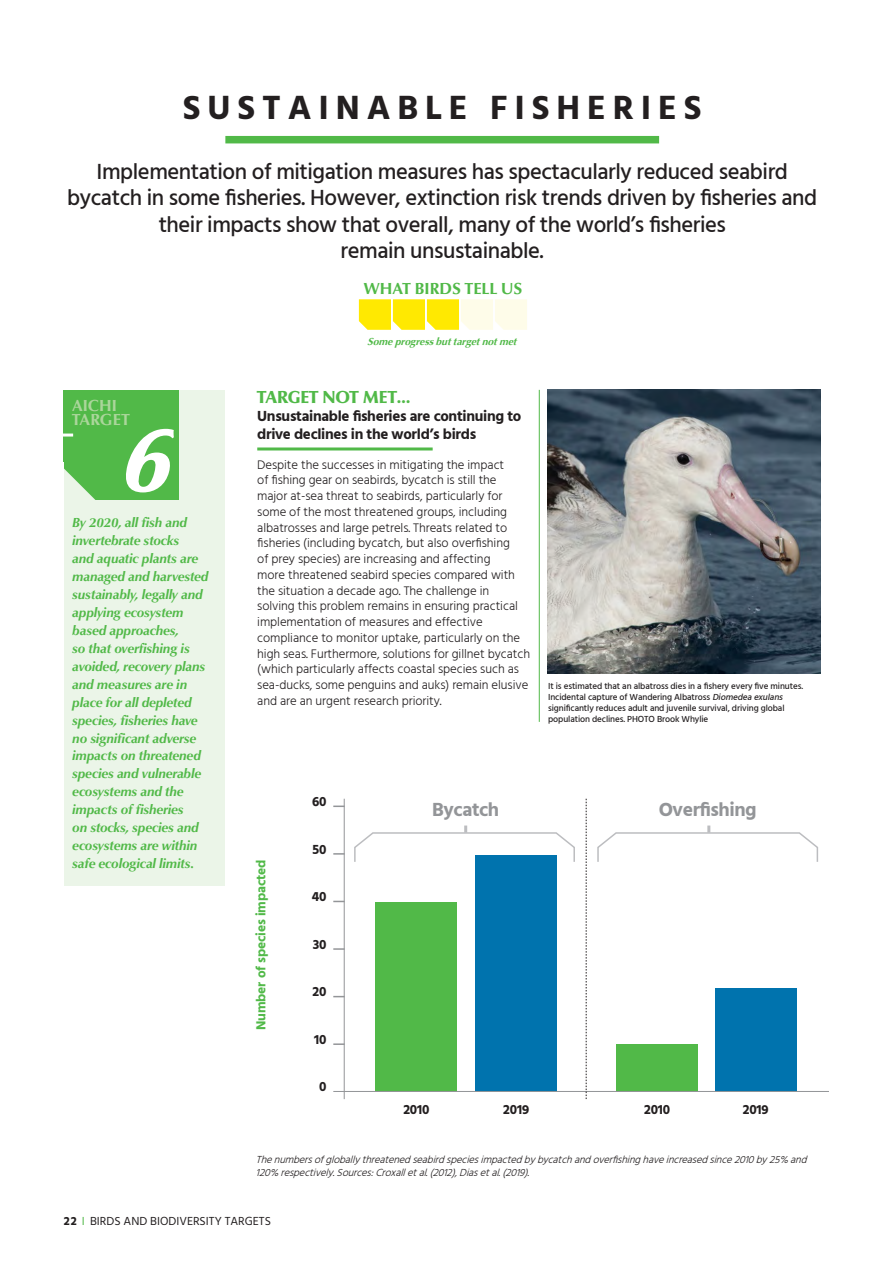
<style>
.page{position:relative;width:893px;height:1263px;background:#fff}
.page>*{position:absolute;margin:0;border:0;box-sizing:border-box;transform-origin:0 0}
.t1{font:italic 900 93px "Classico URW";color:#fff}
.t2{font:700 34.5px "Hind Madurai";letter-spacing:.2em;color:#231f20}
.t3{font:500 22.5px/26.2px "Hind Madurai";letter-spacing:-.02em;color:#231f20;text-align:center}
.t4{font:700 19.5px "Hind Madurai";letter-spacing:-.02em;color:#939598}
.t5{font:900 18px "Classico URW";letter-spacing:-.01em;color:#51b948}
.t6{font:700 16.5px "Classico URW";color:#51b948}
.t7{font:700 16.5px/14.1px "Classico URW";color:#abd69b}
.t8{font:700 15px/18px "Hind Madurai";letter-spacing:-.02em;color:#231f20}
.t9{font:italic 700 13.5px/18px "Classico URW";letter-spacing:-.01em;color:#51b948}
.t10{font:700 13.5px "Hind Madurai";letter-spacing:-.01em;color:#231f20}
.t11{font:700 13.5px "Hind Madurai";letter-spacing:-.01em;color:#51b948}
.t12{font:300 12.75px/15.8px "Hind Madurai";letter-spacing:-.005em;color:#231f20}
.t13{font:12px "Hind Madurai";color:#231f20}
.t14{font:italic 300 10.5px/13.5px "Hind Madurai";color:#231f20}
.t15{font:italic 700 10.5px "Classico URW";color:#51b948}
.t16{font:500 9px/10.8px "Hind Madurai";letter-spacing:-.01em;color:#231f20}
.s1{font-style:italic}
.s2{font-weight:700}
.s3{color:#51b948}
</style>
<div class="page">
<div style="left:225px;top:136px;width:434px;height:7px;background:#51b948"></div>
<hr style="left:257px;top:447px;width:176px;height:3px;background:#51b948">
<hr style="left:539px;top:390px;width:1px;height:332px;background:#51b948">
<img style="left:547px;top:390px;width:274px;height:283px">
<div style="left:64px;top:390px;width:160px;height:495px;background:#ebf5e8"></div>
<div style="left:64px;top:390px;width:115px;height:109px;background:#51b948"></div>
<hr style="left:54px;top:433px;width:19px;height:3px;background:#fff">
<svg style="left:64px;top:468px;width:37px;height:32px"></svg>
<svg style="left:359px;top:299px;width:168px;height:31px"></svg>
<div style="left:376px;top:902px;width:81px;height:189px;background:#51b948"></div>
<div style="left:616px;top:1044px;width:81px;height:47px;background:#51b948"></div>
<div style="left:475px;top:854px;width:82px;height:237px;background:#0073ae"></div>
<div style="left:716px;top:988px;width:81px;height:103px;background:#0073ae"></div>
<hr style="left:344px;top:799px;width:1px;height:300px;background:#939598">
<hr style="left:333px;top:1091px;width:496px;height:1px;background:#939598">
<svg style="left:333px;top:1043px;width:12px;height:2px"></svg>
<svg style="left:333px;top:948px;width:12px;height:2px"></svg>
<svg style="left:333px;top:853px;width:12px;height:2px"></svg>
<svg style="left:333px;top:805px;width:12px;height:2px"></svg>
<svg style="left:586px;top:799px;width:1px;height:300px"></svg>
<svg style="left:354px;top:825px;width:221px;height:37px"></svg>
<svg style="left:597px;top:825px;width:221px;height:37px"></svg>
<p class="t2" style="left:183px;top:85px;width:520px">SUSTAINABLE FISHERIES</p>
<p class="t3" style="left:67px;top:160px;width:751px">Implementation of mitigation measures has spectacularly reduced seabird bycatch in some fisheries. However, extinction risk trends driven by fisheries and their impacts show that overall, many of the world’s fisheries<br>remain unsustainable.</p>
<p class="t6" style="left:364px;top:276px;width:160px">WHAT BIRDS TELL US</p>
<p class="t7" style="left:72px;top:397px;width:59px">AICHI<br>TARGET</p>
<p class="t1" style="left:116px;top:403px;width:84px">6</p>
<p class="t9" style="left:72px;top:512px;width:138px">By 2020, all fish and invertebrate stocks<br>and aquatic plants are managed and harvested sustainably, legally and applying ecosystem based approaches,<br>so that overfishing is avoided, recovery plans and measures are in place for all depleted species, fisheries have no significant adverse impacts on threatened species and vulnerable ecosystems and the impacts of fisheries<br>on stocks, species and ecosystems are within safe ecological limits.</p>
<p class="t15" style="left:367px;top:333px;width:154px">Someprogressbuttargetnotmet</p>
<p class="t5" style="left:257px;top:386px;width:155px">TARGET NOT MET…</p>
<p class="t8" style="left:257px;top:408px;width:266px">Unsustainable fisheries are continuing to drive declines in the world’s birds</p>
<p class="t12" style="left:257px;top:457px;width:274px">Despite the successes in mitigating the impact<br>of fishing gear on seabirds, bycatch is still the<br>major at-sea threat to seabirds, particularly for some of the most threatened groups, including albatrosses and large petrels. Threats related to fisheries (including bycatch, but also overfishing<br>of prey species) are increasing and affecting<br>more threatened seabird species compared with the situation a decade ago. The challenge in<br>solving this problem remains in ensuring practical implementation of measures and effective compliance to monitor uptake, particularly on the high seas. Furthermore, solutions for gillnet bycatch (which particularly affects coastal species such as sea-ducks, some penguins and auks) remain elusive and are an urgent research priority.</p>
<p class="t16" style="left:548px;top:681px;width:257px">It is estimated that an albatross dies in a fishery every five minutes.<br>Incidental capture of Wandering Albatross <span class="s1">Diomedea exulans </span>significantly reduces adult and juvenile survival, driving global population declines. PHOTO Brook Whylie</p>
<p class="t10" style="left:312px;top:793px;width:16px">60</p>
<p class="t4" style="left:432px;top:796px;width:69px">Bycatch</p>
<p class="t4" style="left:659px;top:796px;width:100px">Overfishing</p>
<p class="t11" style="left:252px;top:1030px;width:172px;rotate:-90deg">Number of species impacted</p>
<p class="t10" style="left:313px;top:841px;width:15px">50</p>
<p class="t10" style="left:312px;top:888px;width:16px">40</p>
<p class="t10" style="left:313px;top:935px;width:15px">30</p>
<p class="t10" style="left:313px;top:983px;width:16px">20</p>
<p class="t10" style="left:314px;top:1030px;width:14px">10</p>
<p class="t10" style="left:319px;top:1078px;width:9px">0</p>
<p class="t10" style="left:403px;top:1100px;width:28px">2010</p>
<p class="t10" style="left:503px;top:1100px;width:28px">2019</p>
<p class="t10" style="left:644px;top:1100px;width:28px">2010</p>
<p class="t10" style="left:743px;top:1100px;width:28px">2019</p>
<p class="t14" style="left:256px;top:1153px;width:556px">Thenumbersofgloballythreatenedseabirdspeciesimpactedbybycatchandoverfishinghaveincreasedsince2010by25% and<br>120% respectively.Sources:Croxalletal.(2012),Diasetal.(2019).</p>
<p class="t13" style="left:64px;top:1213px;width:209px"><span class="s2">22</span> <span class="s3">I</span> BIRDS AND BIODIVERSITY TARGETS</p>
</div>
